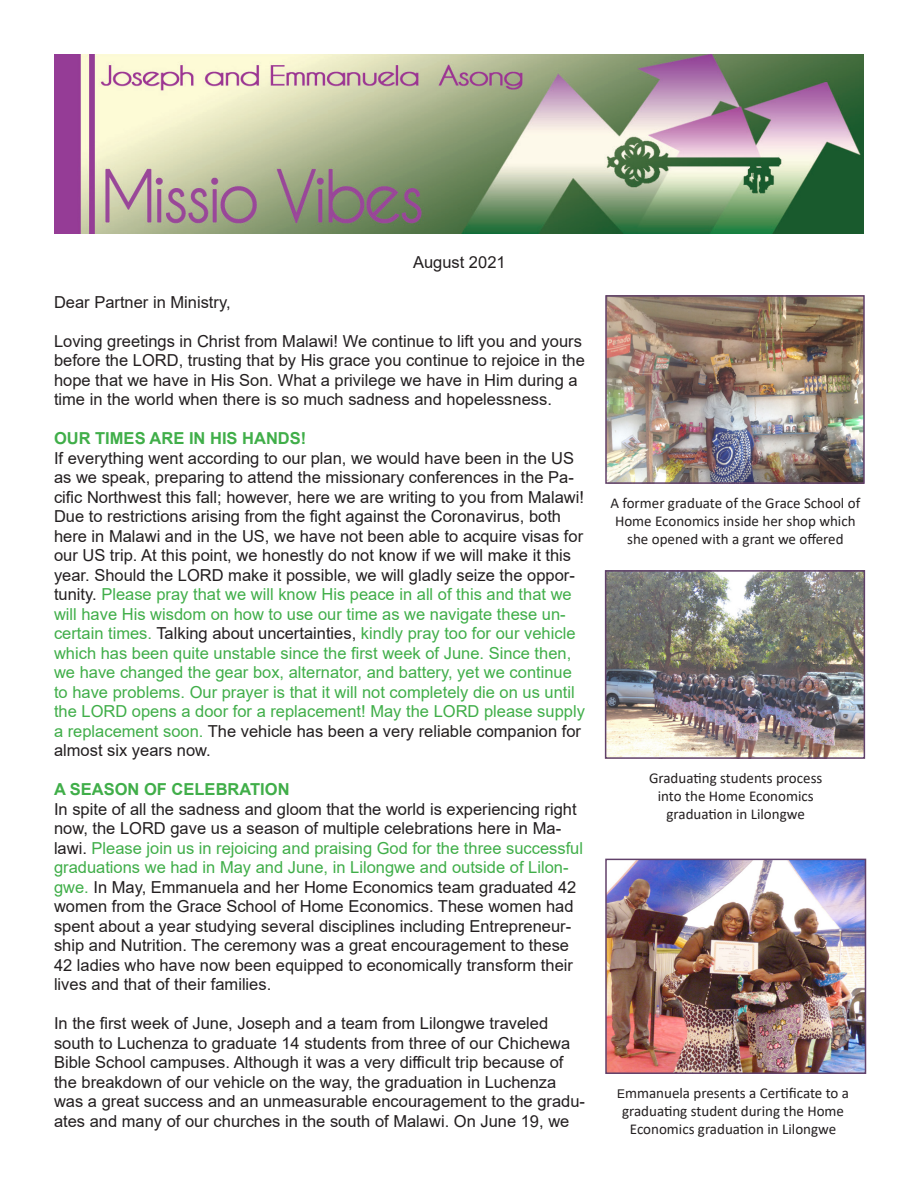
<style>
.page{position:relative;width:918px;height:1188px;background:#fff}
.page>*{position:absolute;margin:0;border:0;box-sizing:border-box;transform-origin:0 0}
.t1{font:16.5px/19.5px "Arial";color:#231f20}
.t2{font:700 16.5px "Arial";color:#40ae49}
.t3{font:15px/18px "Calibri";color:#231f20;text-align:center}
.s1{color:#40ae49}
.s2{font-family:"Arial";font-size:12px}
</style>
<div class="page">
<img style="left:608px;top:298px;width:254px;height:183px">
<div style="left:605px;top:295px;width:260px;height:189px;border:2px solid #61416a"></div>
<img style="left:608px;top:573px;width:254px;height:183px">
<div style="left:605px;top:570px;width:260px;height:189px;border:2px solid #61416a"></div>
<img style="left:608px;top:862px;width:255px;height:209px">
<div style="left:605px;top:859px;width:261px;height:215px;border:2px solid #61416a"></div>
<img style="left:54px;top:54px;width:810px;height:179px">
<p class="t1" style="left:413px;top:253px;width:94px">August 2021</p>
<p class="t1" style="left:54px;top:292px;width:178px">Dear Partner in Ministry,</p>
<p class="t1" style="left:54px;top:331px;width:533px">Loving greetings in Christ from Malawi! We continue to lift you and yours before the LORD, trusting that by His grace you continue to rejoice in the hope that we have in His Son. What a privilege we have in Him during a time in the world when there is so much sadness and hopelessness.</p>
<p class="t2" style="left:54px;top:427px;width:254px">OUR TIMES ARE IN HIS HANDS!</p>
<p class="t1" style="left:54px;top:448px;width:532px">If everything went according to our plan, we would have been in the US as we speak, preparing to attend the missionary conferences in the Pa&shy;cific Northwest this fall; however, here we are writing to you from Malawi!<br>Due to restrictions arising from the fight against the Coronavirus, both here in Malawi and in the US, we have not been able to acquire visas for our US trip. At this point, we honestly do not know if we will make it this year. Should the LORD make it possible, we will gladly seize the oppor&shy;tunity. <span class="s1">Please pray that we will know His peace in all of this and that we will have His wisdom on how to use our time as we navigate these un&shy;certain times.</span> Talking about uncertainties, <span class="s1">kindly pray too for our vehicle which has been quite unstable since the first week of June. Since then, we have changed the gear box, alternator, and battery, yet we continue to have problems. Our prayer is that it will not completely die on us until the LORD opens a door for a replacement! May the LORD please supply a replacement soon.</span> The vehicle has been a very reliable companion for almost six years now.</p>
<p class="t2" style="left:54px;top:778px;width:237px">A SEASON OF CELEBRATION</p>
<p class="t1" style="left:54px;top:799px;width:531px">In spite of all the sadness and gloom that the world is experiencing right now, the LORD gave us a season of multiple celebrations here in Ma&shy;lawi. <span class="s1">Please join us in rejoicing and praising God for the three successful graduations we had in May and June, in Lilongwe and outside of Lilon&shy;gwe.</span> In May, Emmanuela and her Home Economics team graduated 42 women from the Grace School of Home Economics. These women had spent about a year studying several disciplines including Entrepreneur&shy;ship and Nutrition. The ceremony was a great encouragement to these 42 ladies who have now been equipped to economically transform their lives and that of their families.</p>
<p class="t1" style="left:54px;top:1014px;width:533px">In the first week of June, Joseph and a team from Lilongwe traveled south to Luchenza to graduate 14 students from three of our Chichewa Bible School campuses. Although it was a very difficult trip because of the breakdown of our vehicle on the way, the graduation in Luchenza was a great success and an unmeasurable encouragement to the gradu&shy;ates and many of our churches in the south of Malawi. On June 19, we</p>
<p class="t3" style="left:610px;top:494px;width:251px">A former graduate of the Grace School of<br>Home Economics inside her shop which she opened with a grant we offered</p>
<p class="t3" style="left:649px;top:769px;width:175px">Graduating students process</p>
<p class="t3" style="left:658px;top:787px;width:157px">into the Home Economics</p>
<p class="t3" style="left:667px;top:805px;width:140px">graduation in Lilongwe</p>
<p class="t3" style="left:617px;top:1084px;width:234px"><span class="s2">E</span>mmanuela presents a Certificate to a graduating student during the Home</p>
<p class="t3" style="left:630px;top:1120px;width:208px">Economics graduation in Lilongwe</p>
</div>
